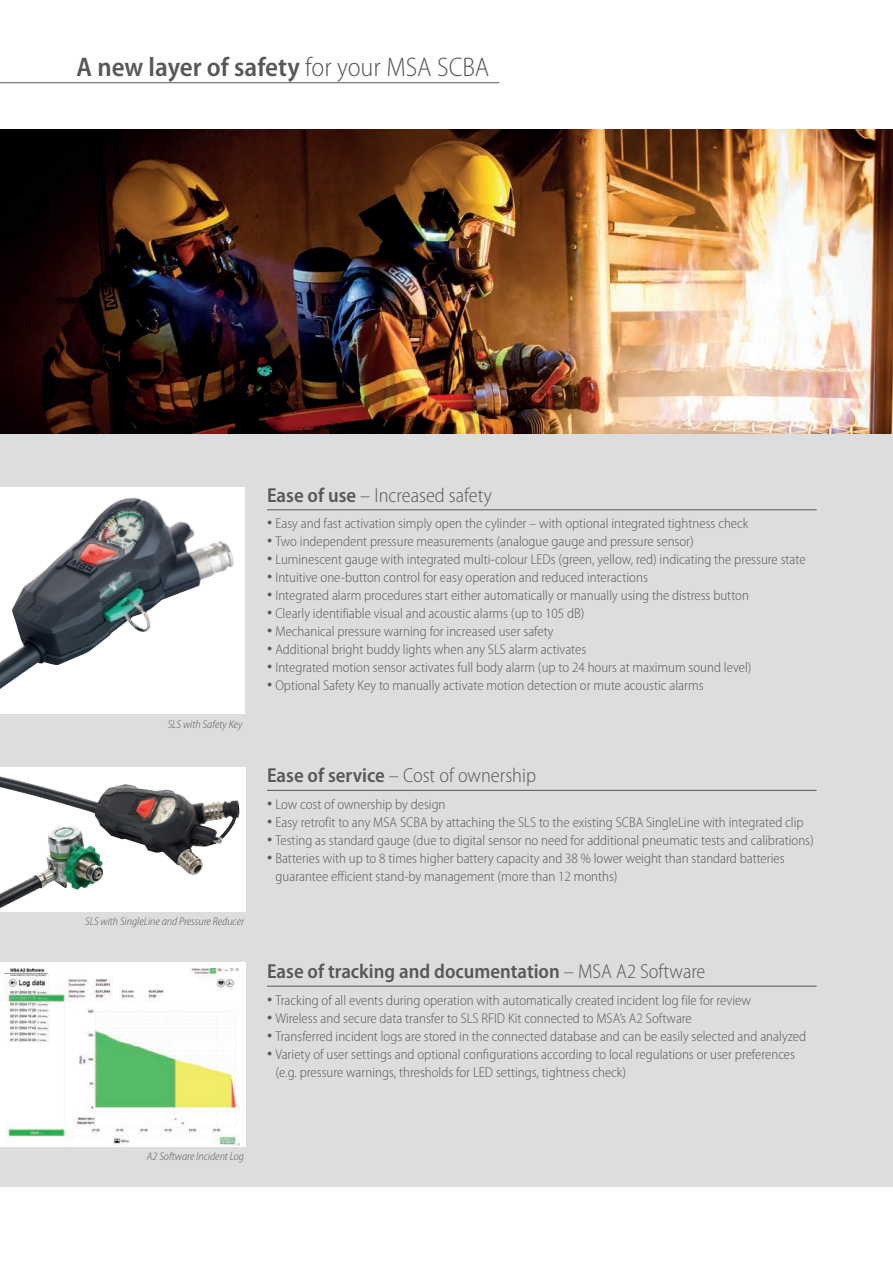
<style>
.page{position:relative;width:893px;height:1263px;background:#fff}
.page>*{position:absolute;margin:0;border:0;box-sizing:border-box;transform-origin:0 0}
.t1{font:600 semi-condensed 27px "Myriad Pro";color:#57585a}
.t2{font:300 semi-condensed 20.25px "Myriad Pro";color:#57585a}
.t3{font:600 semi-condensed 20.25px "Myriad Pro";color:#57585a}
.t4{font:300 semi-condensed 14.25px/18px "Myriad Pro";color:#57585a}
.t5{font:italic 300 semi-condensed 11.25px "Myriad Pro";color:#57585a}
.s1{font-weight:300}
.s2{font-weight:600}
.s3{font-size:21.15px}
</style>
<div class="page">
<div style="left:0;top:129px;width:893px;height:1057px;background:#dcdddf"></div>
<img style="left:0;top:129px;width:893px;height:305px">
<hr style="left:0;top:82px;width:499px;height:1px;background:#57585a">
<hr style="left:267px;top:509px;width:550px;height:1px;background:#57585a">
<hr style="left:267px;top:986px;width:550px;height:1px;background:#57585a">
<hr style="left:267px;top:790px;width:550px;height:1px;background:#57585a">
<div style="left:0;top:962px;width:246px;height:184px;background:#fff"></div>
<img style="left:4px;top:968px;width:236px;height:177px">
<div style="left:0;top:487px;width:244px;height:226px;background:#fff"></div>
<img style="left:0;top:497px;width:234px;height:192px">
<div style="left:0;top:767px;width:246px;height:144px;background:#fff"></div>
<img style="left:0;top:779px;width:239px;height:130px">
<h1 class="t1" style="left:77px;top:57px;width:414px">A new layer of safety <span class="s1">for your MSA SCBA</span></h1>
<p class="t5" style="left:168px;top:720px;width:76px">SLS with Safety Key</p>
<p class="t5" style="left:85px;top:917px;width:160px">SLS with SingleLine and Pressure Reducer</p>
<h2 class="t2" style="left:267px;top:488px;width:226px"><span class="s2">Ease of use</span> – Increased safety</h2>
<p class="t4" style="left:267px;top:516px;width:483px"><span class="s3">•</span> Easy and fast activation simply open the cylinder – with optional integrated tightness check</p>
<p class="t4" style="left:267px;top:534px;width:428px"><span class="s3">•</span> Two independent pressure measurements (analogue gauge and pressure sensor)</p>
<p class="t4" style="left:267px;top:552px;width:540px"><span class="s3">•</span> Luminescent gauge with integrated multi-colour LEDs (green, yellow, red) indicating the pressure state</p>
<p class="t4" style="left:267px;top:570px;width:382px"><span class="s3">•</span> Intuitive one-button control for easy operation and reduced interactions</p>
<p class="t4" style="left:267px;top:588px;width:483px"><span class="s3">•</span> Integrated alarm procedures start either automatically or manually using the distress button</p>
<p class="t4" style="left:267px;top:606px;width:319px"><span class="s3">•</span> Clearly identifiable visual and acoustic alarms (up to 105 dB)</p>
<p class="t4" style="left:267px;top:624px;width:288px"><span class="s3">•</span> Mechanical pressure warning for increased user safety</p>
<p class="t4" style="left:267px;top:642px;width:321px"><span class="s3">•</span> Additional bright buddy lights when any SLS alarm activates</p>
<p class="t4" style="left:267px;top:660px;width:486px"><span class="s3">•</span> Integrated motion sensor activates full body alarm (up to 24 hours at maximum sound level)</p>
<p class="t4" style="left:267px;top:678px;width:438px"><span class="s3">•</span> Optional Safety Key to manually activate motion detection or mute acoustic alarms</p>
<h2 class="t2" style="left:267px;top:768px;width:271px"><span class="s2">Ease of service</span> – Cost of ownership</h2>
<p class="t4" style="left:267px;top:796px;width:180px"><span class="s3">•</span> Low cost of ownership by design</p>
<p class="t4" style="left:267px;top:814px;width:538px"><span class="s3">•</span> Easy retrofit to any MSA SCBA by attaching the SLS to the existing SCBA SingleLine with integrated clip</p>
<p class="t4" style="left:267px;top:832px;width:548px"><span class="s3">•</span> Testing as standard gauge (due to digital sensor no need for additional pneumatic tests and calibrations)</p>
<p class="t4" style="left:276px;top:850px;width:511px;text-indent:-9px"><span class="s3">•</span> Batteries with up to 8 times higher battery capacity and 38 % lower weight than standard batteries guarantee efficient stand-by management (more than 12 months)</p>
<h2 class="t3" style="left:267px;top:964px;width:440px">Ease of tracking and documentation <span class="s1">– MSA A2 Software</span></h2>
<p class="t4" style="left:267px;top:992px;width:485px"><span class="s3">•</span> Tracking of all events during operation with automatically created incident log file for review</p>
<p class="t4" style="left:267px;top:1010px;width:426px"><span class="s3">•</span> Wireless and secure data transfer to SLS RFID Kit connected to MSA’s A2 Software</p>
<p class="t4" style="left:267px;top:1028px;width:540px"><span class="s3">•</span> Transferred incident logs are stored in the connected database and can be easily selected and analyzed</p>
<p class="t4" style="left:276px;top:1046px;width:521px;text-indent:-9px"><span class="s3">•</span> Variety of user settings and optional configurations according to local regulations or user preferences (e.g. pressure warnings, thresholds for LED settings, tightness check)</p>
<p class="t5" style="left:147px;top:1152px;width:99px">A2 Software Incident Log</p>
</div>
